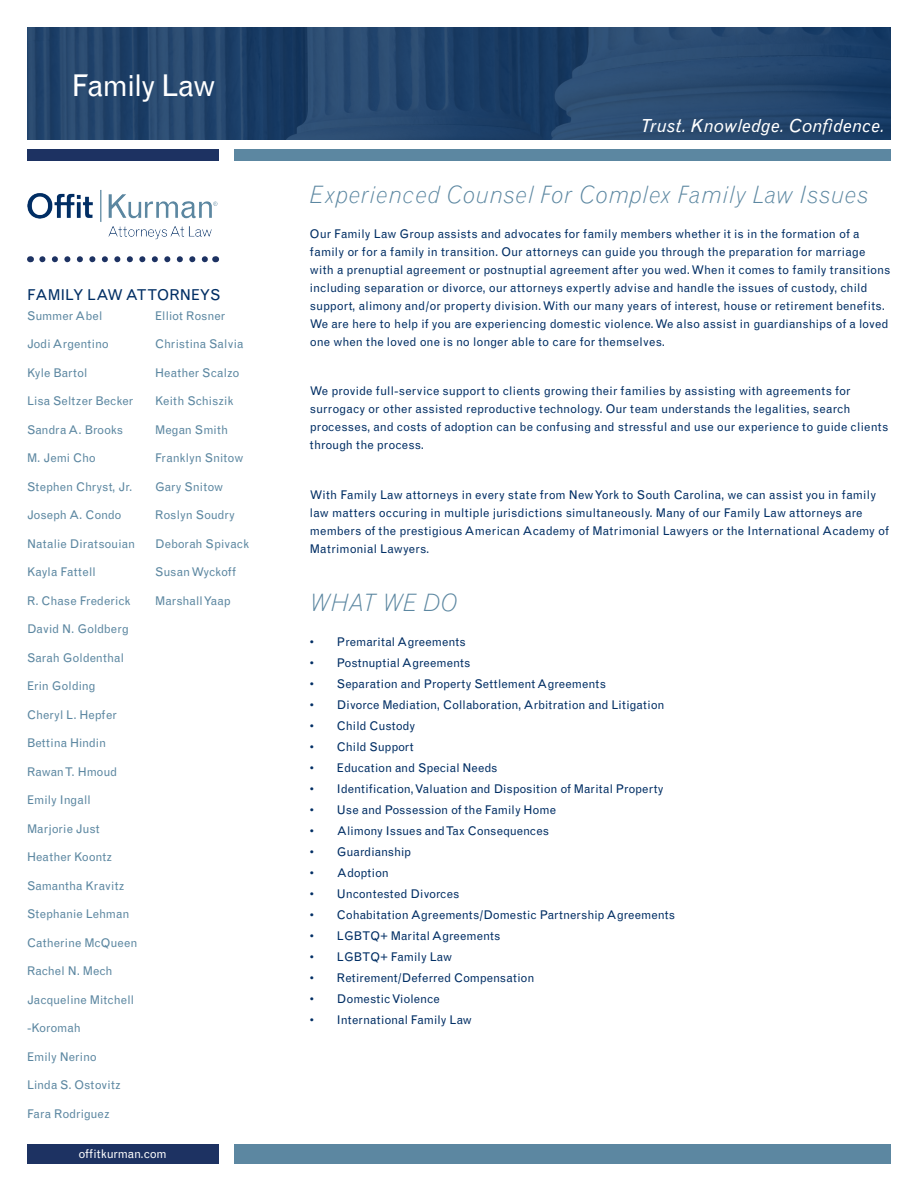
<style>
.page{position:relative;width:918px;height:1188px;background:#fff}
.page>*{position:absolute;margin:0;border:0;box-sizing:border-box;transform-origin:0 0}
.Page_Header{font:30px "Grotesque MT Std";letter-spacing:-.035em;color:#fff}
.t1{font:italic 300 24px "Grotesque";letter-spacing:.01em;color:#5c87a1}
.t2{font:italic 18px "Grotesque MT Std";color:#fff}
.t3{font:15px "Grotesque";color:#002e64}
.Main_Body{font:12px/18px "Grotesque";letter-spacing:.005em;color:#002e64}
.t4{font:12px "Grotesque";color:#5c87a1}
.t5{font:12px "Grotesque MT Std";letter-spacing:-.01em;color:#fff}
.t6{font:12px "Grotesque";letter-spacing:-.035em;color:#5c87a1}
.t7{font:12px "Grotesque";letter-spacing:-.02em;color:#5c87a1}
</style>
<div class="page">
<svg style="left:27px;top:27px;width:864px;height:112px;background:#23446b"></svg>
<img style="left:27px;top:190px;width:191px;height:50px">
<svg style="left:42px;top:256px;width:166px;height:6px"></svg>
<div style="left:27px;top:1145px;width:191px;height:19px;background:#1d3262"></div>
<div style="left:234px;top:1145px;width:657px;height:19px;background:#5c87a1"></div>
<div style="left:27px;top:149px;width:191px;height:12px;background:#1d3262"></div>
<div style="left:234px;top:149px;width:657px;height:12px;background:#5c87a1"></div>
<p class="Page_Header" style="left:72px;top:68px;width:146px">Family Law</p>
<p class="t3" style="left:27px;top:286px;width:195px">FAMILY LAW ATTORNEYS</p>
<p class="t4" style="left:27px;top:309px;width:77px">Summer Abel</p>
<p class="t4" style="left:27px;top:337px;width:83px">Jodi Argentino</p>
<p class="t4" style="left:27px;top:366px;width:62px">Kyle Bartol</p>
<p class="t4" style="left:27px;top:394px;width:108px">Lisa Seltzer Becker</p>
<p class="t4" style="left:27px;top:423px;width:98px">Sandra A. Brooks</p>
<p class="t4" style="left:27px;top:451px;width:70px">M. Jemi Cho</p>
<p class="t4" style="left:27px;top:480px;width:107px">Stephen Chryst, Jr.</p>
<p class="t6" style="left:27px;top:508px;width:96px">Joseph A. Condo</p>
<p class="t4" style="left:27px;top:537px;width:110px">Natalie Diratsouian</p>
<p class="t4" style="left:27px;top:565px;width:70px">Kayla Fattell</p>
<p class="t4" style="left:27px;top:594px;width:105px">R. Chase Frederick</p>
<p class="t4" style="left:27px;top:622px;width:103px">David N. Goldberg</p>
<p class="t4" style="left:27px;top:651px;width:98px">Sarah Goldenthal</p>
<p class="t4" style="left:27px;top:679px;width:70px">Erin Golding</p>
<p class="t4" style="left:27px;top:708px;width:91px">Cheryl L. Hepfer</p>
<p class="t4" style="left:27px;top:736px;width:81px">Bettina Hindin</p>
<p class="t4" style="left:27px;top:765px;width:92px">Rawan T. Hmoud</p>
<p class="t4" style="left:27px;top:793px;width:65px">Emily Ingall</p>
<p class="t4" style="left:27px;top:822px;width:74px">Marjorie Just</p>
<p class="t4" style="left:27px;top:850px;width:87px">Heather Koontz</p>
<p class="t4" style="left:27px;top:879px;width:99px">Samantha Kravitz</p>
<p class="t4" style="left:27px;top:907px;width:104px">Stephanie Lehman</p>
<p class="t4" style="left:27px;top:936px;width:112px">Catherine McQueen</p>
<p class="t4" style="left:27px;top:964px;width:87px">Rachel N. Mech</p>
<p class="t4" style="left:27px;top:993px;width:109px">Jacqueline Mitchell</p>
<p class="t7" style="left:27px;top:1021px;width:55px">-Koromah</p>
<p class="t4" style="left:27px;top:1050px;width:71px">Emily Nerino</p>
<p class="t4" style="left:27px;top:1078px;width:96px">Linda S. Ostovitz</p>
<p class="t4" style="left:27px;top:1107px;width:84px">Fara Rodriguez</p>
<p class="t4" style="left:155px;top:309px;width:72px">Elliot Rosner</p>
<p class="t4" style="left:155px;top:337px;width:90px">Christina Salvia</p>
<p class="t4" style="left:155px;top:366px;width:86px">Heather Scalzo</p>
<p class="t4" style="left:155px;top:394px;width:80px">Keith Schiszik</p>
<p class="t4" style="left:155px;top:423px;width:75px">Megan Smith</p>
<p class="t4" style="left:155px;top:451px;width:90px">Franklyn Snitow</p>
<p class="t4" style="left:155px;top:480px;width:70px">Gary Snitow</p>
<p class="t4" style="left:155px;top:508px;width:81px">Roslyn Soudry</p>
<p class="t4" style="left:155px;top:537px;width:95px">Deborah Spivack</p>
<p class="t4" style="left:155px;top:565px;width:82px">Susan Wyckoff</p>
<p class="t4" style="left:155px;top:594px;width:77px">Marshall Yaap</p>
<p class="t5" style="left:78px;top:1147px;width:90px">offitkurman.com</p>
<h3 class="t2" style="left:641px;top:115px;width:246px">Trust. Knowledge. Confidence.</h3>
<p class="t1" style="left:310px;top:180px;width:560px">Experienced Counsel For Complex Family Law Issues</p>
<p class="Main_Body" style="left:310px;top:225px;width:582px">Our Family Law Group assists and advocates for family members whether it is in the formation of a family or for a family in transition. Our attorneys can guide you through the preparation for marriage with a prenuptial agreement or postnuptial agreement after you wed. When it comes to family transitions including separation or divorce, our attorneys expertly advise and handle the issues of custody, child support, alimony and/or property division. With our many years of interest, house or retirement benefits.<br>We are here to help if you are experiencing domestic violence. We also assist in guardianships of a loved one when the loved one is no longer able to care for themselves.</p>
<p class="Main_Body" style="left:310px;top:382px;width:580px">We provide full-service support to clients growing their families by assisting with agreements for surrogacy or other assisted reproductive technology. Our team understands the legalities, search processes, and costs of adoption can be confusing and stressful and use our experience to guide clients through the process.</p>
<p class="Main_Body" style="left:310px;top:486px;width:580px">With Family Law attorneys in every state from New York to South Carolina, we can assist you in family law matters occuring in multiple jurisdictions simultaneously. Many of our Family Law attorneys are members of the prestigious American Academy of Matrimonial Lawyers or the International Academy of Matrimonial Lawyers.</p>
<p class="t1" style="left:310px;top:588px;width:149px">WHAT WE DO</p>
<p class="Main_Body" style="left:310px;top:633px;width:157px">• Premarital Agreements</p>
<p class="Main_Body" style="left:310px;top:654px;width:162px">• Postnuptial Agreements</p>
<p class="Main_Body" style="left:310px;top:675px;width:298px">• Separation and Property Settlement Agreements</p>
<p class="Main_Body" style="left:310px;top:696px;width:356px">• Divorce Mediation, Collaboration, Arbitration and Litigation</p>
<p class="Main_Body" style="left:310px;top:717px;width:107px">• Child Custody</p>
<p class="Main_Body" style="left:310px;top:738px;width:105px">• Child Support</p>
<p class="Main_Body" style="left:310px;top:759px;width:189px">• Education and Special Needs</p>
<p class="Main_Body" style="left:310px;top:780px;width:355px">• Identification, Valuation and Disposition of Marital Property</p>
<p class="Main_Body" style="left:310px;top:801px;width:248px">• Use and Possession of the Family Home</p>
<p class="Main_Body" style="left:310px;top:822px;width:241px">• Alimony Issues and Tax Consequences</p>
<p class="Main_Body" style="left:310px;top:843px;width:103px">• Guardianship</p>
<p class="Main_Body" style="left:310px;top:864px;width:81px">• Adoption</p>
<p class="Main_Body" style="left:310px;top:885px;width:151px">• Uncontested Divorces</p>
<p class="Main_Body" style="left:310px;top:906px;width:367px">• Cohabitation Agreements/Domestic Partnership Agreements</p>
<p class="Main_Body" style="left:310px;top:927px;width:192px">• LGBTQ+ Marital Agreements</p>
<p class="Main_Body" style="left:310px;top:948px;width:144px">• LGBTQ+ Family Law</p>
<p class="Main_Body" style="left:310px;top:969px;width:226px">• Retirement/Deferred Compensation</p>
<p class="Main_Body" style="left:310px;top:990px;width:131px">• Domestic Violence</p>
<p class="Main_Body" style="left:310px;top:1011px;width:164px">• International Family Law</p>
</div>
